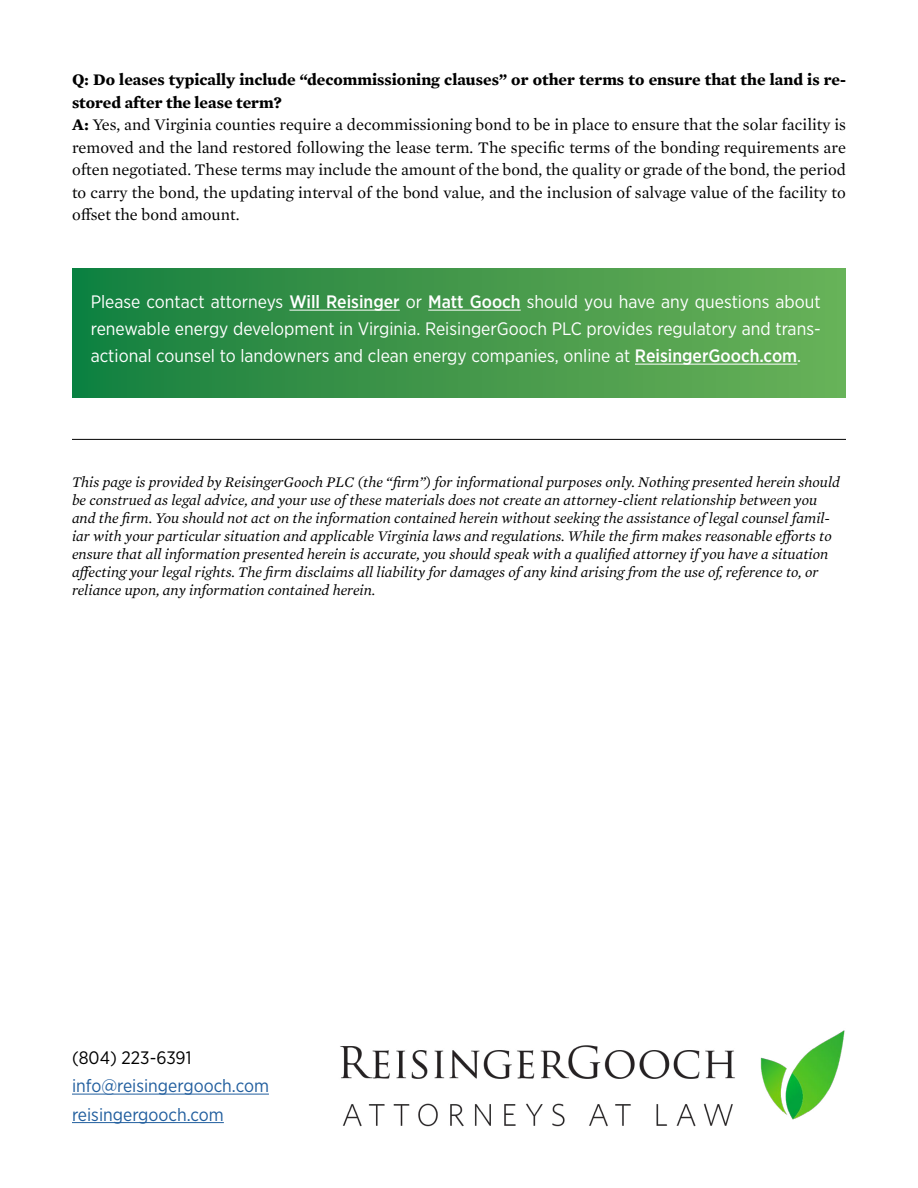
<style>
.page{position:relative;width:918px;height:1188px;background:#fff}
.page>*{position:absolute;margin:0;border:0;box-sizing:border-box;transform-origin:0 0}
.t1{font:18px/27px "Gotham Narrow";color:#fff;text-align:justify}
.t2{font:18px/28.5px "Gotham Narrow";color:#215e9e}
.t3{font:18px "Gotham Narrow";color:#000}
.t4{font:16.5px/22.5px "Mercury Text G1";color:#000}
.t5{font:italic 15px/18px "Mercury Text G1";color:#000}
.s1{font-weight:700}
.s2{font-weight:500}
</style>
<div class="page">
<div style="left:72px;top:268px;width:774px;height:130px;background:linear-gradient(to right,#167f3f,#6cb157)"></div>
<hr style="left:72px;top:439px;width:774px;height:1px;background:#000">
<hr style="left:289px;top:310px;width:111px;height:1px;background:#fff">
<hr style="left:428px;top:310px;width:93px;height:1px;background:#fff">
<hr style="left:635px;top:364px;width:162px;height:1px;background:#fff">
<img style="left:340px;top:1030px;width:505px;height:97px">
<hr style="left:72px;top:1094px;width:197px;height:1px;background:#215e9e">
<hr style="left:72px;top:1122px;width:152px;height:1px;background:#215e9e">
<p class="t4" style="left:72px;top:68px;width:776px"><span class="s1">Q: Do leases typically include “decommissioning clauses” or other terms to ensure that the land is re&shy;stored after the lease term?<br>A:</span> Yes, and Virginia counties require a decommissioning bond to be in place to ensure that the solar facility is removed and the land restored following the lease term. The specific terms of the bonding requirements are often negotiated. These terms may include the amount of the bond, the quality or grade of the bond, the period to carry the bond, the updating interval of the bond value, and the inclusion of salvage value of the facility to offset the bond amount.</p>
<p class="t1" style="left:91px;top:288px;width:732px">Please contact attorneys <span class="s2">Will Reisinger</span> or <span class="s2">Matt Gooch</span> should you have any questions about renewable energy development in Virginia. ReisingerGooch PLC provides regulatory and trans&shy;actional counsel to landowners and clean energy companies, online at <span class="s2">ReisingerGooch.com</span>.</p>
<p class="t5" style="left:72px;top:472px;width:769px">This page is provided by ReisingerGooch PLC (the “firm”) for informational purposes only. Nothing presented herein should be construed as legal advice, and your use of these materials does not create an attorney-client relationship between you and the firm. You should not act on the information contained herein without seeking the assistance of legal counsel famil&shy;iar with your particular situation and applicable Virginia laws and regulations. While the firm makes reasonable efforts to ensure that all information presented herein is accurate, you should speak with a qualified attorney if you have a situation affecting your legal rights. The firm disclaims all liability for damages of any kind arising from the use of, reference to, or reliance upon, any information contained herein.</p>
<p class="t3" style="left:72px;top:1046px;width:121px">(804) 223-6391</p>
<p class="t2" style="left:72px;top:1071px;width:198px">info@reisingergooch.com reisingergooch.com</p>
</div>
